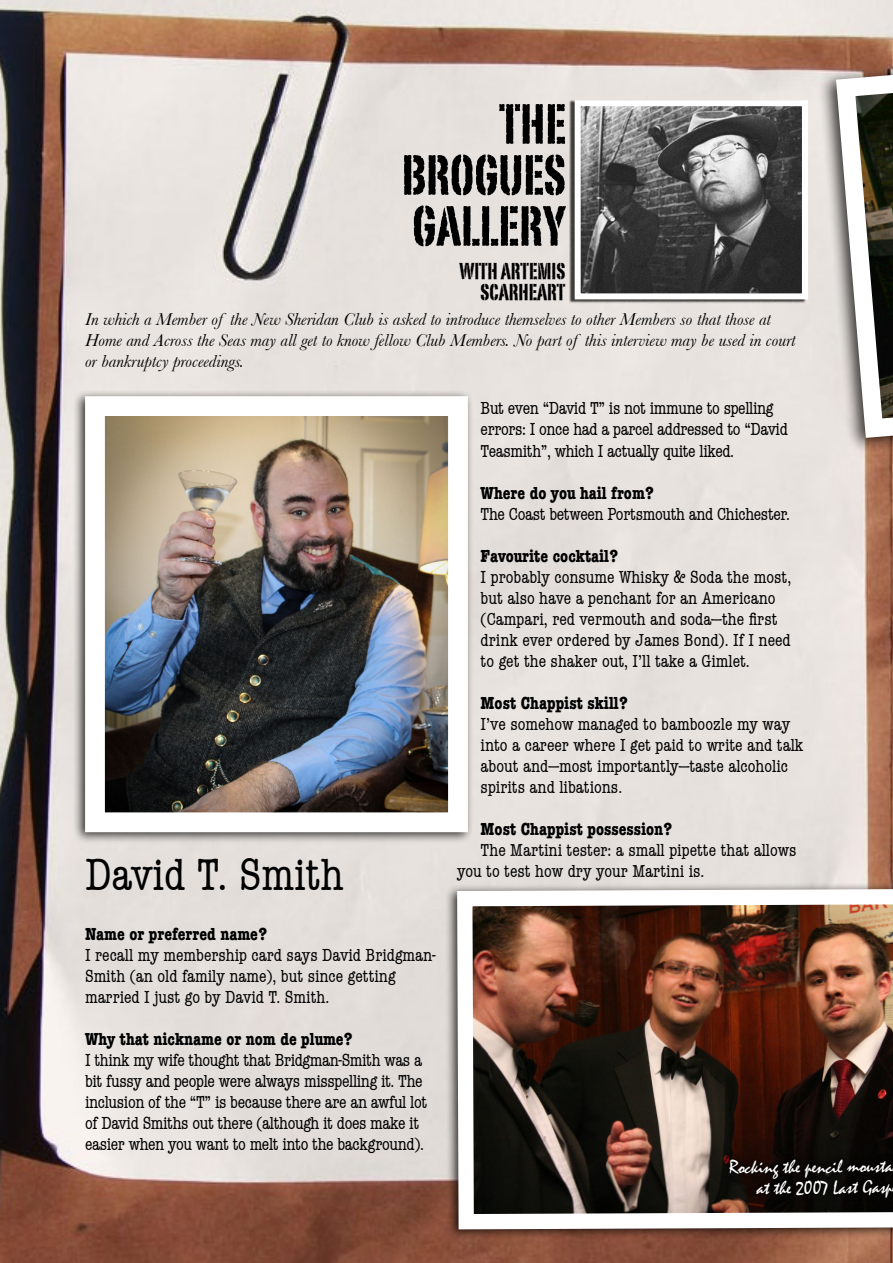
<style>
.page{position:relative;width:893px;height:1263px;background:#fff}
.page>*{position:absolute;margin:0;border:0;box-sizing:border-box;transform-origin:0 0}
.Body_text{font:55.5px "Portago ITCTT";color:#000}
.Body_text-2{font:condensed 46.5px "American Typewriter";color:#000}
.Body_text-3{font:22.5px/21px "Portago ITCTT";color:#000;text-align:right}
.Picture_caption{font:19.5px/21px "Mistral";color:#fff;text-align:right}
.Body_text-4{font:condensed 18px/21px "American Typewriter";color:#000}
.Body_text-5{font:condensed 18px/21px "American Typewriter";letter-spacing:-.02em;color:#000}
.Body_text_NI{font:italic 18px/21px "Baskerville";color:#000}
.Body_text-6{font:700 condensed 18px "American Typewriter";color:#000}
</style>
<div class="page">
<img style="left:0;top:0;width:893px;height:1263px">
<div style="left:569px;top:100px;width:237px;height:203px;background:#000;opacity:.75"></div>
<img style="left:582px;top:107px;width:219px;height:185px">
<div style="left:575px;top:100px;width:233px;height:199px;border:6px solid #fff"></div>
<div style="left:72px;top:389px;width:402px;height:454px;background:#000;opacity:.75"></div>
<img style="left:106px;top:417px;width:341px;height:394px">
<div style="left:85px;top:396px;width:383px;height:436px;border:20px solid #fff"></div>
<div style="left:444px;top:881px;width:449px;height:360px;background:#000;opacity:.75"></div>
<img style="left:449px;top:881px;width:444px;height:356px">
<div style="left:721px;top:1150px;width:172px;height:57px;background:#000;opacity:.67"></div>
<div style="left:818px;top:25px;width:75px;height:429px;background:#000;opacity:.75"></div>
<svg style="left:826px;top:24px;width:67px;height:424px"></svg>
<p class="Body_text" style="left:499px;top:89px;width:68px">THE</p>
<p class="Body_text" style="left:402px;top:140px;width:166px">BROGUES</p>
<p class="Body_text" style="left:412px;top:191px;width:155px">GALLERY</p>
<p class="Body_text-3" style="left:459px;top:260px;width:107px">WITH ARTEMIS<br>SCARHEART</p>
<p class="Body_text_NI" style="left:85px;top:309px;width:712px">In which a Member of the New Sheridan Club is asked to introduce themselves to other Members so that those at<br>Home and Across the Seas may all get to know fellow Club Members. No part of this interview may be used in court or bankruptcy proceedings.</p>
<p class="Body_text-2" style="left:85px;top:849px;width:260px">David T. Smith</p>
<p class="Body_text-6" style="left:85px;top:920px;width:184px">Name or preferred name?</p>
<p class="Body_text-4" style="left:85px;top:945px;width:352px">I recall my membership card says David Bridgman-<br>Smith (an old family name), but since getting married I just go by David T. Smith.</p>
<p class="Body_text-6" style="left:85px;top:1025px;width:269px">Why that nickname or nom de plume?</p>
<p class="Body_text-5" style="left:85px;top:1050px;width:344px">I think my wife thought that Bridgman-Smith was a bit fussy and people were always misspelling it. The inclusion of the “T” is because there are an awful lot of David Smiths out there (although it does make it easier when you want to melt into the background).</p>
<p class="Body_text-5" style="left:481px;top:398px;width:309px">But even “David T” is not immune to spelling errors: I once had a parcel addressed to “David<br>Teasmith”, which I actually quite liked.</p>
<p class="Body_text-6" style="left:481px;top:478px;width:175px">Where do you hail from?</p>
<p class="Body_text-5" style="left:481px;top:503px;width:311px">The Coast between Portsmouth and Chichester.</p>
<p class="Body_text-6" style="left:481px;top:541px;width:139px">Favourite cocktail?</p>
<p class="Body_text-4" style="left:481px;top:566px;width:312px">I probably consume Whisky &amp; Soda the most, but also have a penchant for an Americano (Campari, red vermouth and soda—the first drink ever ordered by James Bond). If I need to get the shaker out, I’ll take a Gimlet.</p>
<p class="Body_text-6" style="left:481px;top:688px;width:149px">Most Chappist skill?</p>
<p class="Body_text-4" style="left:481px;top:713px;width:324px">I’ve somehow managed to bamboozle my way into a career where I get paid to write and talk about and—most importantly—taste alcoholic spirits and libations.</p>
<p class="Body_text-6" style="left:481px;top:814px;width:193px">Most Chappist possession?</p>
<p class="Body_text-4" style="left:457px;top:839px;width:341px;text-indent:24px">The Martini tester: a small pipette that allows you to test how dry your Martini is.</p>
<p class="Picture_caption" style="left:729px;top:1157px;width:165px">Rocking the pencil mousta at the 2007 Last Gasp</p>
</div>
